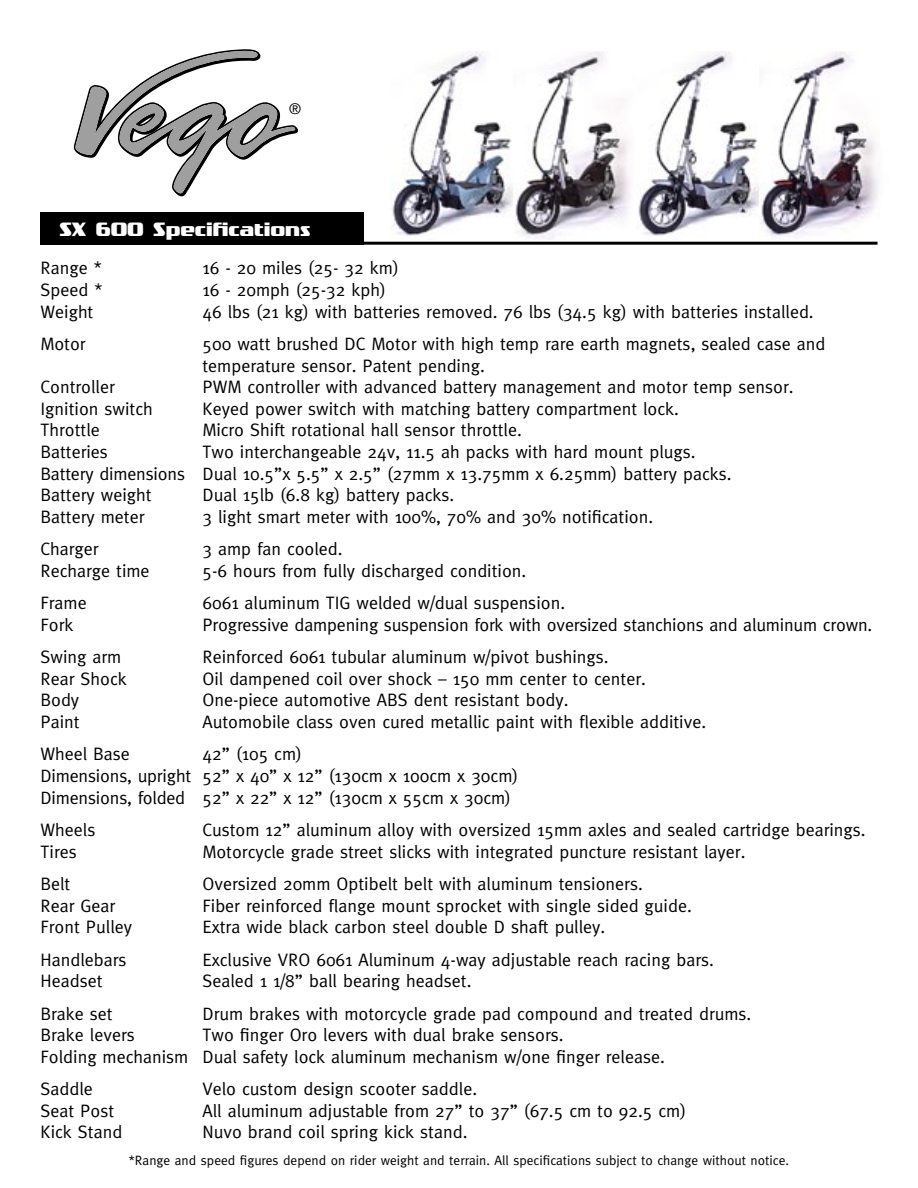
<style>
.page{position:relative;width:918px;height:1188px;background:#fff}
.page>*{position:absolute;margin:0;border:0;box-sizing:border-box;transform-origin:0 0}
.t1{font:700 21px "Trade Marker";color:#fff}
.No_Space_After{font:18px/21.6px "Meta";color:#000}
.Space_After{font:18px "Meta";color:#000}
.t2{font:15px "Meta";color:#000}
.Space_After-2{font:13.5px "Meta";color:#000}
</style>
<div class="page">
<hr style="left:40px;top:242px;width:838px;height:3px;background:#000">
<svg style="left:74px;top:49px;width:224px;height:147px"></svg>
<img style="left:390px;top:51px;width:123px;height:185px">
<img style="left:515px;top:51px;width:122px;height:188px">
<img style="left:638px;top:51px;width:121px;height:185px">
<img style="left:760px;top:51px;width:119px;height:186px">
<div style="left:40px;top:212px;width:324px;height:33px;background:#000"></div>
<p class="t2" style="left:289px;top:100px;width:13px">®</p>
<p class="t1" style="left:59px;top:218px;width:253px">SX 600 Specifications</p>
<p class="No_Space_After" style="left:40px;top:257px;width:63px">Range *</p>
<p class="No_Space_After" style="left:202px;top:257px;width:198px">16 - 20 miles (25- 32 km)</p>
<p class="No_Space_After" style="left:40px;top:279px;width:63px">Speed *</p>
<p class="No_Space_After" style="left:202px;top:279px;width:185px">16 - 20mph (25-32 kph)</p>
<p class="Space_After" style="left:40px;top:301px;width:54px">Weight</p>
<p class="Space_After" style="left:202px;top:301px;width:613px">46 lbs (21 kg) with batteries removed. 76 lbs (34.5 kg) with batteries installed.</p>
<p class="No_Space_After" style="left:40px;top:333px;width:47px">Motor</p>
<p class="No_Space_After" style="left:202px;top:333px;width:624px">500 watt brushed DC Motor with high temp rare earth magnets, sealed case and temperature sensor. Patent pending.</p>
<p class="No_Space_After" style="left:40px;top:376px;width:76px">Controller</p>
<p class="No_Space_After" style="left:202px;top:376px;width:593px">PWM controller with advanced battery management and motor temp sensor.</p>
<p class="No_Space_After" style="left:40px;top:398px;width:114px">Ignition switch</p>
<p class="No_Space_After" style="left:202px;top:398px;width:478px">Keyed power switch with matching battery compartment lock.</p>
<p class="No_Space_After" style="left:40px;top:419px;width:61px">Throttle</p>
<p class="No_Space_After" style="left:202px;top:419px;width:321px">Micro Shift rotational hall sensor throttle.</p>
<p class="No_Space_After" style="left:40px;top:441px;width:69px">Batteries</p>
<p class="No_Space_After" style="left:202px;top:441px;width:495px">Two interchangeable 24v, 11.5 ah packs with hard mount plugs.</p>
<p class="No_Space_After" style="left:40px;top:462px;width:693px">Battery dimensions Dual 10.5”x 5.5” x 2.5” (27mm x 13.75mm x 6.25mm) battery packs.</p>
<p class="No_Space_After" style="left:40px;top:484px;width:113px">Battery weight</p>
<p class="No_Space_After" style="left:202px;top:484px;width:253px">Dual 15lb (6.8 kg) battery packs.</p>
<p class="Space_After" style="left:40px;top:506px;width:106px">Battery meter</p>
<p class="Space_After" style="left:202px;top:506px;width:452px">3 light smart meter with 100%, 70% and 30% notification.</p>
<p class="No_Space_After" style="left:40px;top:538px;width:60px">Charger</p>
<p class="No_Space_After" style="left:202px;top:538px;width:142px">3 amp fan cooled.</p>
<p class="Space_After" style="left:40px;top:560px;width:111px">Recharge time</p>
<p class="Space_After" style="left:202px;top:560px;width:325px">5-6 hours from fully discharged condition.</p>
<p class="No_Space_After" style="left:40px;top:592px;width:48px">Frame</p>
<p class="No_Space_After" style="left:202px;top:592px;width:364px">6061 aluminum TIG welded w/dual suspension.</p>
<p class="Space_After" style="left:40px;top:614px;width:35px">Fork</p>
<p class="Space_After" style="left:202px;top:614px;width:671px">Progressive dampening suspension fork with oversized stanchions and aluminum crown.</p>
<p class="No_Space_After" style="left:40px;top:646px;width:82px">Swing arm</p>
<p class="No_Space_After" style="left:202px;top:646px;width:408px">Reinforced 6061 tubular aluminum w/pivot bushings.</p>
<p class="No_Space_After" style="left:40px;top:668px;width:88px">Rear Shock</p>
<p class="No_Space_After" style="left:202px;top:668px;width:445px">Oil dampened coil over shock – 150 mm center to center.</p>
<p class="No_Space_After" style="left:40px;top:689px;width:40px">Body</p>
<p class="No_Space_After" style="left:202px;top:689px;width:368px">One-piece automotive ABS dent resistant body.</p>
<p class="Space_After" style="left:40px;top:711px;width:41px">Paint</p>
<p class="Space_After" style="left:202px;top:711px;width:505px">Automobile class oven cured metallic paint with flexible additive.</p>
<p class="No_Space_After" style="left:40px;top:743px;width:91px">Wheel Base</p>
<p class="No_Space_After" style="left:202px;top:743px;width:101px">42” (105 cm)</p>
<p class="No_Space_After" style="left:40px;top:765px;width:479px">Dimensions, upright 52” x 40” x 12” (130cm x 100cm x 30cm)</p>
<p class="Space_After" style="left:40px;top:787px;width:472px">Dimensions, folded 52” x 22” x 12” (130cm x 55cm x 30cm)</p>
<p class="No_Space_After" style="left:40px;top:819px;width:56px">Wheels</p>
<p class="No_Space_After" style="left:202px;top:819px;width:665px">Custom 12” aluminum alloy with oversized 15mm axles and sealed cartridge bearings.</p>
<p class="Space_After" style="left:40px;top:841px;width:38px">Tires</p>
<p class="Space_After" style="left:202px;top:841px;width:545px">Motorcycle grade street slicks with integrated puncture resistant layer.</p>
<p class="No_Space_After" style="left:40px;top:873px;width:31px">Belt</p>
<p class="No_Space_After" style="left:202px;top:873px;width:442px">Oversized 20mm Optibelt belt with aluminum tensioners.</p>
<p class="No_Space_After" style="left:40px;top:894px;width:76px">Rear Gear</p>
<p class="No_Space_After" style="left:202px;top:894px;width:491px">Fiber reinforced flange mount sprocket with single sided guide.</p>
<p class="Space_After" style="left:40px;top:917px;width:93px">Front Pulley</p>
<p class="Space_After" style="left:202px;top:917px;width:404px">Extra wide black carbon steel double D shaft pulley.</p>
<p class="No_Space_After" style="left:40px;top:948px;width:88px">Handlebars</p>
<p class="No_Space_After" style="left:202px;top:948px;width:513px">Exclusive VRO 6061 Aluminum 4-way adjustable reach racing bars.</p>
<p class="Space_After" style="left:40px;top:971px;width:64px">Headset</p>
<p class="Space_After" style="left:202px;top:971px;width:270px">Sealed 1 1/8” ball bearing headset.</p>
<p class="No_Space_After" style="left:40px;top:1002px;width:74px">Brake set</p>
<p class="No_Space_After" style="left:202px;top:1002px;width:550px">Drum brakes with motorcycle grade pad compound and treated drums.</p>
<p class="No_Space_After" style="left:40px;top:1024px;width:96px">Brake levers</p>
<p class="No_Space_After" style="left:202px;top:1024px;width:363px">Two finger Oro levers with dual brake sensors.</p>
<p class="Space_After" style="left:40px;top:1046px;width:626px">Folding mechanism Dual safety lock aluminum mechanism w/one finger release.</p>
<p class="No_Space_After" style="left:40px;top:1078px;width:54px">Saddle</p>
<p class="No_Space_After" style="left:202px;top:1078px;width:276px">Velo custom design scooter saddle.</p>
<p class="No_Space_After" style="left:40px;top:1100px;width:75px">Seat Post</p>
<p class="No_Space_After" style="left:202px;top:1100px;width:485px">All aluminum adjustable from 27” to 37” (67.5 cm to 92.5 cm)</p>
<p class="Space_After" style="left:40px;top:1122px;width:83px">Kick Stand</p>
<p class="Space_After" style="left:202px;top:1122px;width:267px">Nuvo brand coil spring kick stand.</p>
<p class="Space_After-2" style="left:129px;top:1153px;width:662px">*Range and speed figures depend on rider weight and terrain. All specifications subject to change without notice.</p>
</div>
